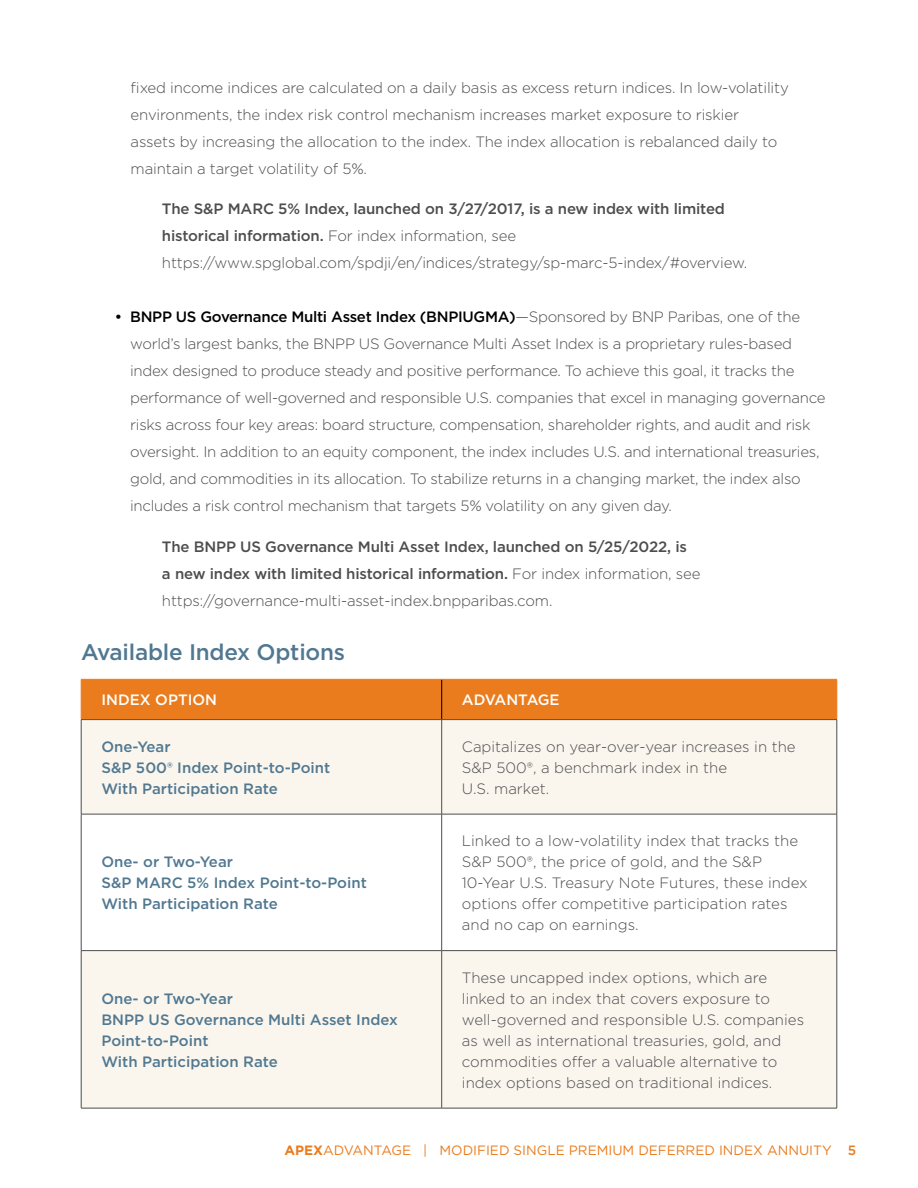
<style>
.page{position:relative;width:918px;height:1188px;background:#fff}
.page>*{position:absolute;margin:0;border:0;box-sizing:border-box;transform-origin:0 0}
.t1{font:500 22.5px "Gotham";letter-spacing:-.01em;color:#517891}
.t2{font:300 15px/27px "Gotham";letter-spacing:-.015em;color:#4d4d4f}
.t3{font:500 15px/21px "Gotham";color:#517891}
.t4{font:500 15px/27px "Gotham";letter-spacing:-.01em;color:#4d4d4f}
.t5{font:500 15px "Gotham";color:#fff}
.t6{font:500 15px "Gotham";letter-spacing:-.02em;color:#fff}
.t7{font:13.5px "Gotham";color:#ea7c1e}
.s1{font-weight:500}
.s2{font-weight:500;color:#000}
.s3{font-weight:300}
.s4{font-weight:700}
</style>
<div class="page">
<div style="left:82px;top:680px;width:755px;height:39px;background:#ea7c1e"></div>
<svg style="left:82px;top:720px;width:755px;height:388px;fill:#faf6ee"></svg>
<hr style="left:441px;top:680px;width:1px;height:39px;background:#000">
<hr style="left:81px;top:679px;width:361px;height:1px;background:#ea7c1e">
<hr style="left:81px;top:680px;width:1px;height:39px;background:#ea7c1e">
<hr style="left:442px;top:679px;width:395px;height:1px;background:#ea7c1e">
<hr style="left:837px;top:680px;width:1px;height:39px;background:#ea7c1e">
<hr style="left:81px;top:719px;width:361px;height:1px;background:#4d4d4f">
<hr style="left:81px;top:720px;width:1px;height:94px;background:#4d4d4f">
<hr style="left:442px;top:719px;width:395px;height:1px;background:#4d4d4f">
<hr style="left:441px;top:720px;width:1px;height:94px;background:#4d4d4f">
<hr style="left:837px;top:720px;width:1px;height:94px;background:#4d4d4f">
<hr style="left:81px;top:814px;width:361px;height:1px;background:#4d4d4f">
<hr style="left:81px;top:814px;width:1px;height:136px;background:#4d4d4f">
<hr style="left:442px;top:814px;width:395px;height:1px;background:#4d4d4f">
<hr style="left:441px;top:814px;width:1px;height:136px;background:#4d4d4f">
<hr style="left:837px;top:814px;width:1px;height:136px;background:#4d4d4f">
<hr style="left:81px;top:950px;width:361px;height:1px;background:#4d4d4f">
<hr style="left:81px;top:951px;width:1px;height:157px;background:#4d4d4f">
<hr style="left:442px;top:950px;width:395px;height:1px;background:#4d4d4f">
<hr style="left:441px;top:951px;width:1px;height:157px;background:#4d4d4f">
<hr style="left:837px;top:951px;width:1px;height:157px;background:#4d4d4f">
<hr style="left:81px;top:1108px;width:361px;height:1px;background:#4d4d4f">
<hr style="left:442px;top:1108px;width:395px;height:1px;background:#4d4d4f">
<p class="t2" style="left:131px;top:74px;width:660px">fixed income indices are calculated on a daily basis as excess return indices. In low-volatility environments, the index risk control mechanism increases market exposure to riskier<br>assets by increasing the allocation to the index. The index allocation is rebalanced daily to maintain a target volatility of 5%.</p>
<p class="t2" style="left:162px;top:195px;width:587px"><span class="s1">The S&amp;P MARC 5% Index, launched on 3/27/2017, is a new index with limited historical information.</span> For index information, see https://www.spglobal.com/spdji/en/indices/strategy/sp-marc-5-index/#overview.</p>
<p class="t2" style="left:130px;top:303px;width:697px;text-indent:-15px"><span class="s2">• BNPP US Governance Multi Asset Index (BNPIUGMA)</span>—Sponsored by BNP Paribas, one of the world’s largest banks, the BNPP US Governance Multi Asset Index is a proprietary rules-based index designed to produce steady and positive performance. To achieve this goal, it tracks the performance of well-governed and responsible U.S. companies that excel in managing governance risks across four key areas: board structure, compensation, shareholder rights, and audit and risk oversight. In addition to an equity component, the index includes U.S. and international treasuries, gold, and commodities in its allocation. To stabilize returns in a changing market, the index also includes a risk control mechanism that targets 5% volatility on any given day.</p>
<p class="t4" style="left:162px;top:533px;width:540px">The BNPP US Governance Multi Asset Index, launched on 5/25/2022, is<br>a new index with limited historical information. <span class="s3">For index information, see https://governance-multi-asset-index.bnpparibas.com.</span></p>
<h1 class="t1" style="left:81px;top:637px;width:266px">Available Index Options</h1>
<p class="t5" style="left:101px;top:690px;width:117px">INDEX OPTION</p>
<p class="t6" style="left:462px;top:690px;width:99px">ADVANTAGE</p>
<p class="t3" style="left:101px;top:736px;width:230px">One-Year<br>S&amp;P 500® Index Point-to-Point<br>With Participation Rate</p>
<p class="t2" style="left:462px;top:736px;width:335px;line-height:21px">Capitalizes on year-over-year increases in the<br>S&amp;P 500®, a benchmark index in the<br>U.S. market.</p>
<p class="t3" style="left:101px;top:851px;width:267px">One- or Two-Year<br>S&amp;P MARC 5% Index Point-to-Point<br>With Participation Rate</p>
<p class="t3" style="left:101px;top:988px;width:298px">One- or Two-Year<br>BNPP US Governance Multi Asset Index<br>Point-to-Point<br>With Participation Rate</p>
<p class="t2" style="left:462px;top:830px;width:347px;line-height:21px">Linked to a low-volatility index that tracks the S&amp;P 500®, the price of gold, and the S&amp;P 10-Year U.S. Treasury Note Futures, these index options offer competitive participation rates and no cap on earnings.</p>
<p class="t2" style="left:462px;top:967px;width:344px;line-height:21px">These uncapped index options, which are linked to an index that covers exposure to well-governed and responsible U.S. companies as well as international treasuries, gold, and commodities offer a valuable alternative to index options based on traditional indices.</p>
<p class="t7" style="left:285px;top:1142px;width:573px"><span class="s4">APEX</span>ADVANTAGE | MODIFIED SINGLE PREMIUM DEFERRED INDEX ANNUITY <span class="s1">5</span></p>
</div>
